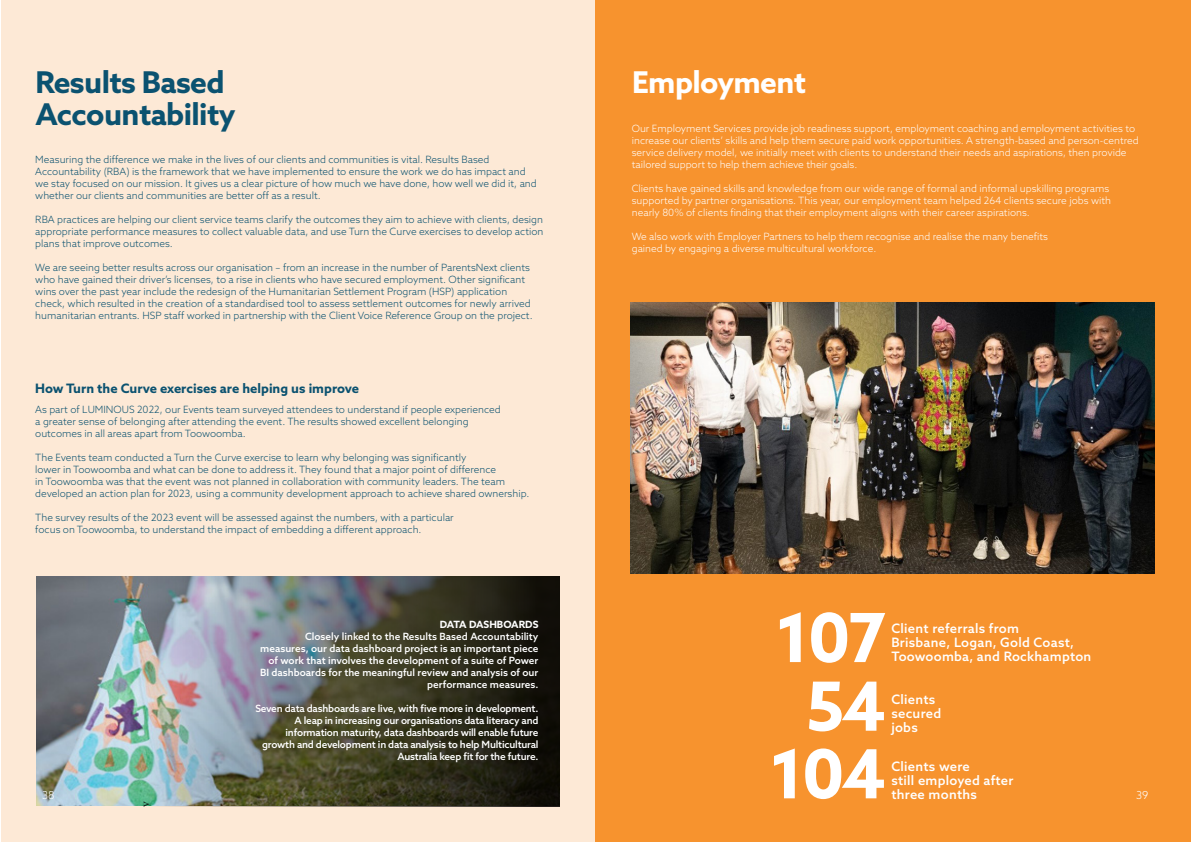
<style>
.page{position:relative;width:1191px;height:842px;background:#fff}
.page>*{position:absolute;margin:0;border:0;box-sizing:border-box;transform-origin:0 0}
.t1{font:700 67.8px "Azo Sans";letter-spacing:-.04em;color:#fff}
.t2{font:700 30px "Azo Sans";letter-spacing:-.02em;color:#0b5270}
.t3{font:700 30px "Azo Sans";letter-spacing:-.02em;color:#fff}
.t4{font:500 13px/14px "Azo Sans";letter-spacing:.02em;color:#fff}
.t5{font:700 13px "Azo Sans";color:#0b5270}
.t6{font:12px "Minion Pro";color:#231f20}
.t7{font:300 11px "Azo Sans";color:#fff}
.t8{font:300 10px/12px "Azo Sans";color:#0b5270}
.t9{font:300 10px/12px "Azo Sans";color:#fff}
.t10{font:500 10px/12px "Azo Sans";letter-spacing:-.02em;color:#fff;text-align:right}
.t11{font:500 10px/12px "Azo Sans";color:#fff;text-align:right}
.t12{font:700 10px "Azo Sans";color:#fff}
</style>
<div class="page">
<div style="left:1px;top:0;width:595px;height:842px;background:#fde9d6"></div>
<img style="left:36px;top:577px;width:104px;height:229px">
<img style="left:140px;top:577px;width:419px;height:229px">
<div style="left:595px;top:0;width:596px;height:842px;background:#f7932e"></div>
<img style="left:630px;top:303px;width:525px;height:271px">
<p class="t2" style="left:36px;top:62px;width:191px">Results Based</p>
<p class="t2" style="left:36px;top:94px;width:201px">Accountability</p>
<p class="t8" style="left:35px;top:154px;width:503px">Measuring the difference we make in the lives of our clients and communities is vital. Results Based Accountability (RBA) is the framework that we have implemented to ensure the work we do has impact and we stay focused on our mission. It gives us a clear picture of how much we have done, how well we did it, and whether our clients and communities are better off as a result.</p>
<p class="t8" style="left:35px;top:214px;width:509px;text-align:justify">RBA practices are helping our client service teams clarify the outcomes they aim to achieve with clients, design appropriate performance measures to collect valuable data, and use Turn the Curve exercises to develop action plans that improve outcomes.</p>
<p class="t8" style="left:35px;top:262px;width:499px">We are seeing better results across our organisation – from an increase in the number of ParentsNext clients who have gained their driver’s licenses, to a rise in clients who have secured employment. Other significant wins over the past year include the redesign of the Humanitarian Settlement Program (HSP) application check, which resulted in the creation of a standardised tool to assess settlement outcomes for newly arrived humanitarian entrants. HSP staff worked in partnership with the Client Voice Reference Group on the project.</p>
<p class="t5" style="left:35px;top:380px;width:325px">How Turn the Curve exercises are helping us improve</p>
<p class="t8" style="left:35px;top:404px;width:467px">As part of LUMINOUS 2022, our Events team surveyed attendees to understand if people experienced a greater sense of belonging after attending the event. The results showed excellent belonging outcomes in all areas apart from Toowoomba.</p>
<p class="t8" style="left:35px;top:452px;width:495px">The Events team conducted a Turn the Curve exercise to learn why belonging was significantly<br>lower in Toowoomba and what can be done to address it. They found that a major point of difference<br>in Toowoomba was that the event was not planned in collaboration with community leaders. The team developed an action plan for 2023, using a community development approach to achieve shared ownership.</p>
<p class="t8" style="left:35px;top:512px;width:420px">The survey results of the 2023 event will be assessed against the numbers, with a particular focus on Toowoomba, to understand the impact of embedding a different approach.</p>
<p class="t7" style="left:42px;top:788px;width:14px">38</p>
<p class="t6" style="left:137px;top:806px;width:7px;rotate:-90deg">v</p>
<p class="t12" style="left:440px;top:618px;width:100px">DATA DASHBOARDS</p>
<p class="t11" style="left:260px;top:630px;width:280px">Closely linked to the Results Based Accountability measures, our data dashboard project is an important piece of work that involves the development of a suite of Power BI dashboards for the meaningful review and analysis of our performance measures.</p>
<p class="t10" style="left:255px;top:702px;width:284px">Seven data dashboards are live, with five more in development.<br>A leap in increasing our organisations data literacy and information maturity, data dashboards will enable future growth and development in data analysis to help Multicultural Australia keep fit for the future.</p>
<p class="t3" style="left:632px;top:62px;width:176px">Employment</p>
<p class="t9" style="left:632px;top:122px;width:508px">Our Employment Services provide job readiness support, employment coaching and employment activities to increase our clients’ skills and help them secure paid work opportunities. A strength-based and person-centred service delivery model, we initially meet with clients to understand their needs and aspirations, then provide tailored support to help them achieve their goals.</p>
<p class="t9" style="left:632px;top:182px;width:481px">Clients have gained skills and knowledge from our wide range of formal and informal upskilling programs supported by partner organisations. This year, our employment team helped 264 clients secure jobs with nearly 80% of clients finding that their employment aligns with their career aspirations.</p>
<p class="t9" style="left:632px;top:230px;width:418px">We also work with Employer Partners to help them recognise and realise the many benefits gained by engaging a diverse multicultural workforce.</p>
<p class="t1" style="left:775px;top:593px;width:112px">107</p>
<p class="t1" style="left:806px;top:661px;width:82px">54</p>
<p class="t4" style="left:891px;top:621px;width:201px">Client referrals from<br>Brisbane, Logan, Gold Coast,<br>Toowoomba, and Rockhampton</p>
<p class="t4" style="left:891px;top:692px;width:51px">Clients secured jobs</p>
<p class="t4" style="left:891px;top:759px;width:124px">Clients were<br>still employed after three months</p>
<p class="t1" style="left:769px;top:729px;width:118px">104</p>
<p class="t7" style="left:1136px;top:788px;width:14px">39</p>
</div>
